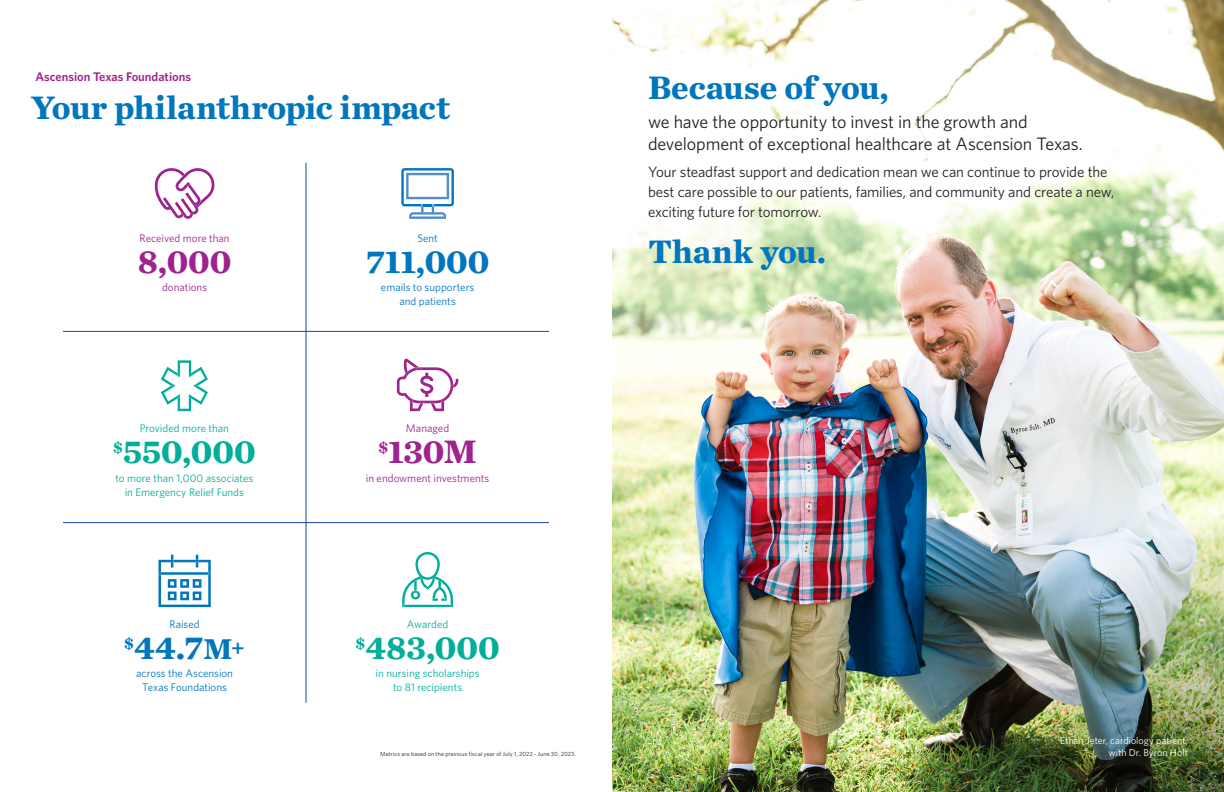
<style>
.page{position:relative;width:1224px;height:792px;background:#fff}
.page>*{position:absolute;margin:0;border:0;box-sizing:border-box;transform-origin:0 0}
.Inside_Headline{font:700 34px "Chronicle Text G1";letter-spacing:-.005em;color:#0076be}
.Inside_Headline-2{font:700 34px "Chronicle Text G1";color:#00ae9a}
.Inside_Headline-3{font:700 34px "Chronicle Text G1";letter-spacing:-.01em;color:#9f238e}
.Body_Copy{font:18px/22px "Whitney";letter-spacing:-.01em;color:#231f20}
.Body_Copy-2{font:15px/20px "Whitney";letter-spacing:-.01em;color:#231f20}
.Hospital_Name_-_Sub_Head{font:600 12.5px "Whitney";color:#9f238e}
.Body_Copy-3{font:11px "Whitney";color:#00ae9a}
.Body_Copy-4{font:11px/14px "Whitney";color:#0076be;text-align:center}
.Body_Copy-5{font:11px "Whitney";color:#9f238e}
.Photo_Attribution{font:10px "Whitney";letter-spacing:.005em;color:#fff}
.Body_Copy-6{font:6px "Whitney";letter-spacing:.025em;color:#231f20}
.s1{font-size:30px}
.s2{font-size:25px}
</style>
<div class="page">
<svg style="left:397px;top:359px;width:61px;height:52px"></svg>
<svg style="left:401px;top:168px;width:53px;height:51px"></svg>
<svg style="left:158px;top:555px;width:53px;height:52px"></svg>
<svg style="left:402px;top:552px;width:51px;height:55px"></svg>
<svg style="left:154px;top:168px;width:61px;height:51px"></svg>
<svg style="left:161px;top:360px;width:47px;height:51px"></svg>
<hr style="left:306px;top:163px;width:1px;height:540px;background:#1e4499">
<hr style="left:63px;top:522px;width:486px;height:1px;background:#1e4499">
<hr style="left:63px;top:331px;width:486px;height:1px;background:#1e4499">
<img style="left:612px;top:0;width:612px;height:792px">
<p class="Hospital_Name_-_Sub_Head" style="left:36px;top:69px;width:157px">Ascension Texas Foundations</p>
<p class="Inside_Headline" style="left:31px;top:80px;width:421px">Your philanthropic impact</p>
<p class="Body_Copy-5" style="left:140px;top:231px;width:92px">Received more than</p>
<p class="Inside_Headline-3" style="left:138px;top:234px;width:95px">8,000</p>
<p class="Body_Copy-5" style="left:162px;top:281px;width:47px">donations</p>
<p class="Body_Copy-3" style="left:140px;top:422px;width:91px">Provided more than</p>
<p class="Inside_Headline-2" style="left:113px;top:424px;width:144px"><sup>$</sup>550,000</p>
<p class="Body_Copy-3" style="left:115px;top:472px;width:139px">to more than 1,000 associates</p>
<p class="Body_Copy-3" style="left:125px;top:486px;width:121px">in Emergency Relief Funds</p>
<p class="Body_Copy-4" style="left:169px;top:617px;width:32px">Raised</p>
<p class="Inside_Headline" style="left:124px;top:620px;width:122px"><sup>$</sup>44.7<span class="s1">M</span><span class="s2">+</span></p>
<p class="Body_Copy-4" style="left:136px;top:666px;width:98px">across the Ascension</p>
<p class="Body_Copy-4" style="left:142px;top:680px;width:86px">Texas Foundations</p>
<p class="Body_Copy-4" style="left:417px;top:231px;width:22px">Sent</p>
<p class="Inside_Headline" style="left:366px;top:234px;width:125px">711,000</p>
<p class="Body_Copy-4" style="left:381px;top:280px;width:95px">emails to supporters and patients</p>
<p class="Body_Copy-5" style="left:406px;top:422px;width:45px">Managed</p>
<p class="Inside_Headline-3" style="left:379px;top:424px;width:99px"><sup>$</sup>130M</p>
<p class="Body_Copy-5" style="left:366px;top:472px;width:125px">in endowment investments</p>
<p class="Body_Copy-3" style="left:407px;top:617px;width:43px">Awarded</p>
<p class="Inside_Headline-2" style="left:356px;top:620px;width:146px"><sup>$</sup>483,000</p>
<p class="Body_Copy-3" style="left:376px;top:667px;width:105px">in nursing scholarships</p>
<p class="Body_Copy-3" style="left:393px;top:681px;width:71px">to 81 recipients</p>
<p class="Body_Copy-6" style="left:380px;top:750px;width:197px">Metrics are based on the previous fiscal year of July 1, 2022 - June 30, 2023.</p>
<p class="Inside_Headline" style="left:648px;top:60px;width:243px">Because of you,</p>
<p class="Body_Copy" style="left:648px;top:111px;width:436px">we have the opportunity to invest in the growth and development of exceptional healthcare at Ascension Texas.</p>
<p class="Body_Copy-2" style="left:648px;top:162px;width:468px">Your steadfast support and dedication mean we can continue to provide the best care possible to our patients, families, and community and create a new, exciting future for tomorrow.</p>
<p class="Inside_Headline" style="left:648px;top:224px;width:180px">Thank you.</p>
<p class="Photo_Attribution" style="left:1060px;top:734px;width:129px">Ethan Jeter, cardiology patient,</p>
<p class="Photo_Attribution" style="left:1108px;top:746px;width:81px">with Dr. Byron Holt</p>
</div>
